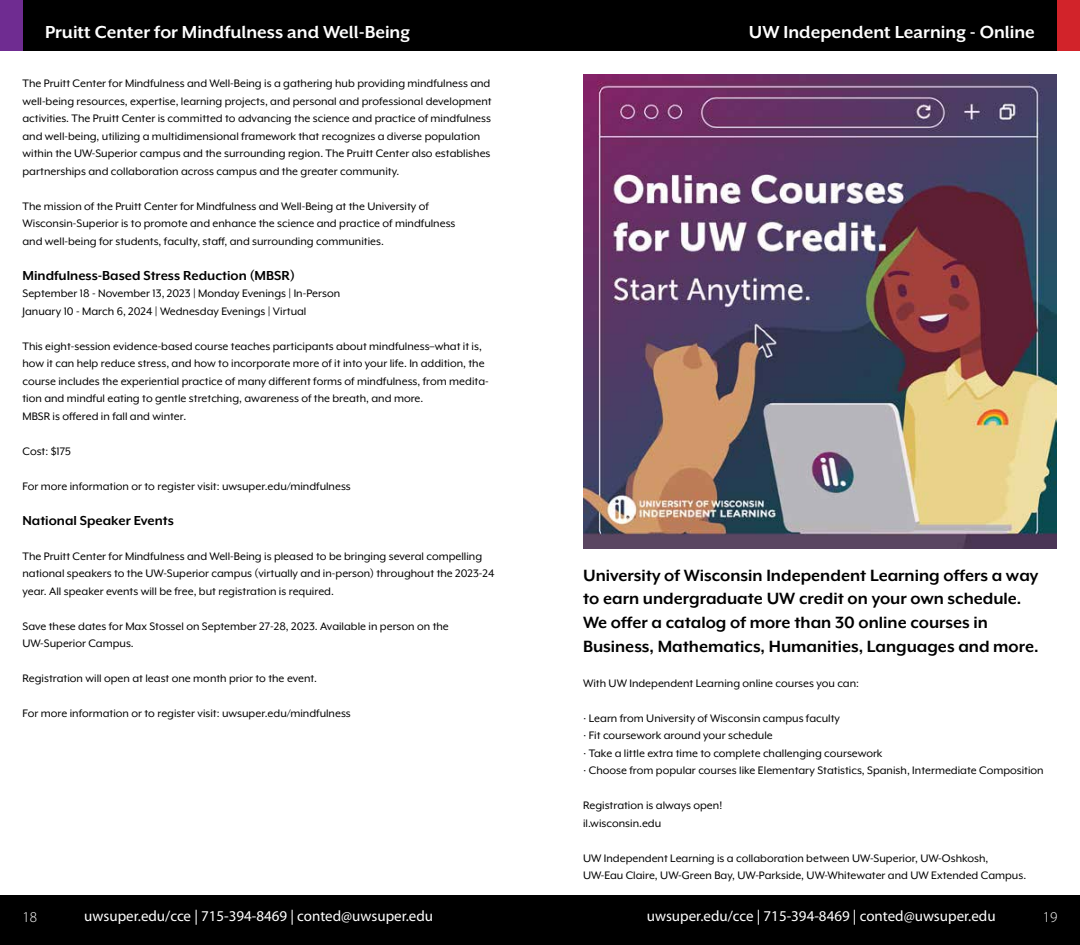
<style>
.page{position:relative;width:1080px;height:945px;background:#fff}
.page>*{position:absolute;margin:0;border:0;box-sizing:border-box;transform-origin:0 0}
.t1{font:700 20px "Mr Eaves XL San OT";color:#fff}
.t2{font:700 18.75px/23.8px "Mr Eaves XL Mod OT";color:#000}
.t3{font:15px "Myriad Pro";color:#fff}
.t4{font:700 15px "Mr Eaves XL Mod OT";color:#000}
.t5{font:300 15px "Myriad Pro";color:#fff}
.t6{font:12.5px/17.5px "Mr Eaves XL Mod OT";color:#000}
</style>
<div class="page">
<div style="left:0;top:896px;width:1080px;height:49px;background:#000"></div>
<div style="left:0;top:0;width:1080px;height:51px;background:#000"></div>
<div style="left:0;top:0;width:22px;height:50px;background:#6f2c91"></div>
<div style="left:1057px;top:0;width:23px;height:50px;background:#d2232a"></div>
<img style="left:583px;top:74px;width:474px;height:474px">
<h1 class="t1" style="left:45px;top:22px;width:367px">Pruitt Center for Mindfulness and Well-Being</h1>
<p class="t6" style="left:22px;top:75px;width:471px">The Pruitt Center for Mindfulness and Well-Being is a gathering hub providing mindfulness and well-being resources, expertise, learning projects, and personal and professional development activities. The Pruitt Center is committed to advancing the science and practice of mindfulness and well-being, utilizing a multidimensional framework that recognizes a diverse population within the UW-Superior campus and the surrounding region. The Pruitt Center also establishes partnerships and collaboration across campus and the greater community.</p>
<p class="t6" style="left:22px;top:197px;width:435px">The mission of the Pruitt Center for Mindfulness and Well-Being at the University of<br>Wisconsin-Superior is to promote and enhance the science and practice of mindfulness and well-being for students, faculty, staff, and surrounding communities.</p>
<p class="t4" style="left:22px;top:268px;width:274px">Mindfulness-Based Stress Reduction (MBSR)</p>
<p class="t6" style="left:22px;top:285px;width:319px">September 18 - November 13, 2023 | Monday Evenings | In-Person<br>January 10 - March 6, 2024 | Wednesday Evenings | Virtual</p>
<p class="t6" style="left:22px;top:337px;width:468px">This eight-session evidence-based course teaches participants about mindfulness–what it is, how it can help reduce stress, and how to incorporate more of it into your life. In addition, the course includes the experiential practice of many different forms of mindfulness, from medita&shy;tion and mindful eating to gentle stretching, awareness of the breath, and more.<br>MBSR is offered in fall and winter.</p>
<p class="t6" style="left:22px;top:442px;width:50px">Cost: $175</p>
<p class="t6" style="left:22px;top:477px;width:330px">For more information or to register visit: uwsuper.edu/mindfulness</p>
<p class="t4" style="left:22px;top:513px;width:153px">National Speaker Events</p>
<p class="t6" style="left:23px;top:547px;width:474px">The Pruitt Center for Mindfulness and Well-Being is pleased to be bringing several compelling national speakers to the UW-Superior campus (virtually and in-person) throughout the 2023-24 year. All speaker events will be free, but registration is required.</p>
<p class="t6" style="left:23px;top:617px;width:428px">Save these dates for Max Stossel on September 27-28, 2023. Available in person on the<br>UW-Superior Campus.</p>
<p class="t6" style="left:23px;top:670px;width:296px">Registration will open at least one month prior to the event.</p>
<p class="t6" style="left:23px;top:705px;width:330px">For more information or to register visit: uwsuper.edu/mindfulness</p>
<h1 class="t1" style="left:749px;top:22px;width:288px">UW Independent Learning - Online</h1>
<h2 class="t2" style="left:583px;top:563px;width:457px">University of Wisconsin Independent Learning offers a way to earn undergraduate UW credit on your own schedule.<br>We offer a catalog of more than 30 online courses in Business, Mathematics, Humanities, Languages and more.</h2>
<p class="t6" style="left:583px;top:674px;width:278px">With UW Independent Learning online courses you can:</p>
<p class="t6" style="left:583px;top:709px;width:462px">· Learn from University of Wisconsin campus faculty<br>· Fit coursework around your schedule<br>· Take a little extra time to complete challenging coursework<br>· Choose from popular courses like Elementary Statistics, Spanish, Intermediate Composition</p>
<p class="t6" style="left:583px;top:797px;width:141px">Registration is always open! il.wisconsin.edu</p>
<p class="t6" style="left:583px;top:849px;width:445px">UW Independent Learning is a collaboration between UW-Superior, UW-Oshkosh,<br>UW-Eau Claire, UW-Green Bay, UW-Parkside, UW-Whitewater and UW Extended Campus.</p>
<p class="t3" style="left:84px;top:906px;width:350px">uwsuper.edu/cce | 715-394-8469 | conted@uwsuper.edu</p>
<p class="t3" style="left:647px;top:906px;width:350px">uwsuper.edu/cce | 715-394-8469 | conted@uwsuper.edu</p>
<p class="t5" style="left:22px;top:909px;width:16px">18</p>
<p class="t5" style="left:1043px;top:909px;width:16px">19</p>
</div>
